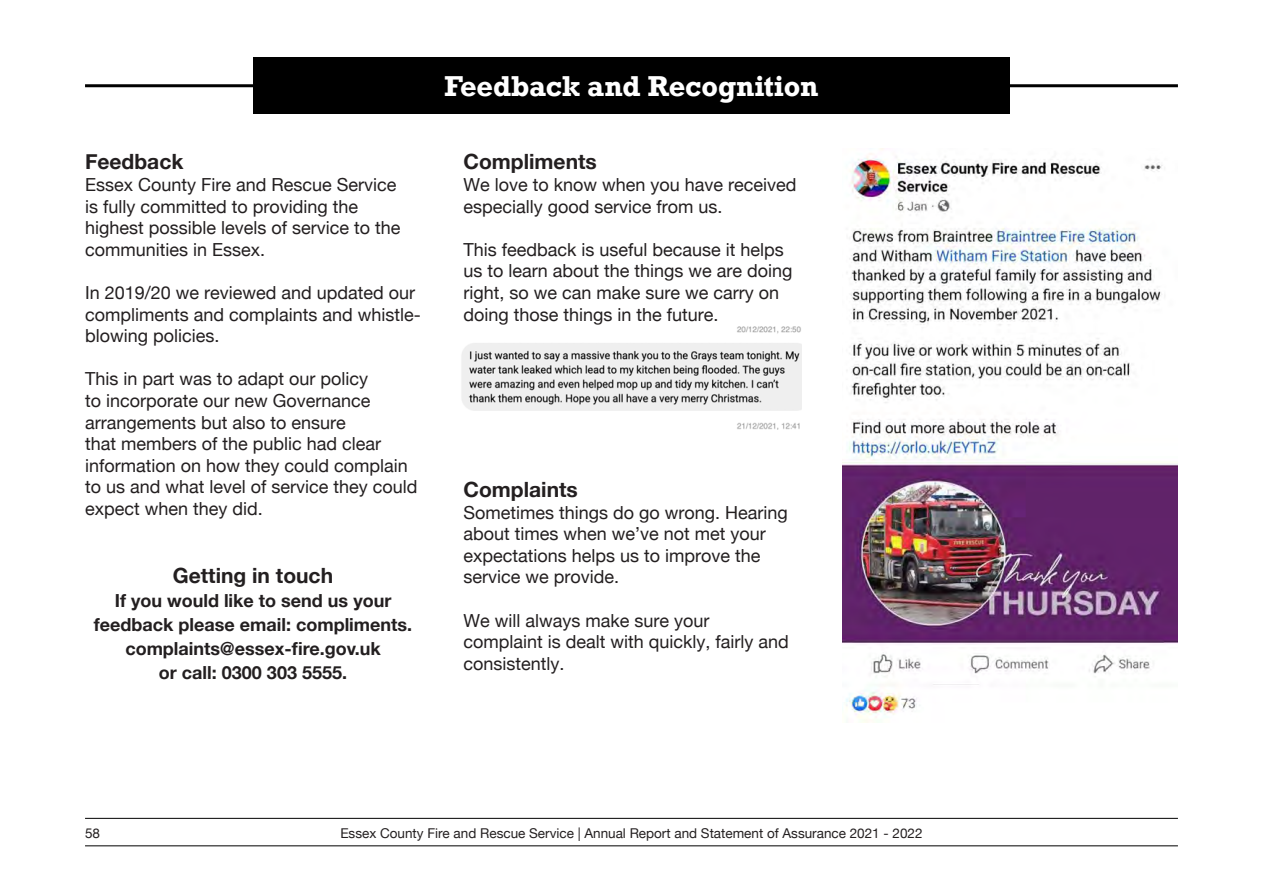
<style>
.page{position:relative;width:1263px;height:893px;background:#fff}
.page>*{position:absolute;margin:0;border:0;box-sizing:border-box;transform-origin:0 0}
.Main_header{font:700 27px "Rockwell";color:#fff}
._2nd_header{font:700 21px "Helvetica Neue";color:#231f20}
.t1{font:18px/21.6px "Helvetica Neue";color:#231f20}
.in_body_pull_out{font:700 18px/24px "Helvetica Neue";color:#231f20;text-align:center}
.t2{font:13.5px "Helvetica Neue";color:#231f20}
</style>
<div class="page">
<hr style="left:85px;top:818px;width:1093px;height:1px;background:#000">
<hr style="left:85px;top:845px;width:1093px;height:1px;background:#000">
<img style="left:461px;top:326px;width:340px;height:103px">
<hr style="left:85px;top:84px;width:1093px;height:3px;background:#000">
<div style="left:253px;top:57px;width:757px;height:57px;background:#000"></div>
<img style="left:842px;top:149px;width:336px;height:574px">
<p class="_2nd_header" style="left:85px;top:145px;width:100px">Feedback</p>
<p class="t1" style="left:85px;top:175px;width:317px">Essex County Fire and Rescue Service is fully committed to providing the highest possible levels of service to the communities in Essex.</p>
<p class="t1" style="left:85px;top:283px;width:337px">In 2019/20 we reviewed and updated our compliments and complaints and whistle&shy;blowing policies.</p>
<p class="t1" style="left:85px;top:369px;width:334px">This in part was to adapt our policy<br>to incorporate our new Governance arrangements but also to ensure<br>that members of the public had clear information on how they could complain to us and what level of service they could expect when they did.</p>
<p class="_2nd_header" style="left:173px;top:559px;width:162px">Getting in touch</p>
<p class="in_body_pull_out" style="left:94px;top:589px;width:320px">If you would like to send us your feedback please email: compliments. complaints@essex-fire.gov.uk</p>
<p class="in_body_pull_out" style="left:159px;top:661px;width:190px">or call: 0300 303 5555.</p>
<p class="Main_header" style="left:444px;top:69px;width:375px">Feedback and Recognition</p>
<p class="_2nd_header" style="left:463px;top:145px;width:135px">Compliments</p>
<p class="t1" style="left:463px;top:175px;width:335px">We love to know when you have received especially good service from us.</p>
<p class="t1" style="left:463px;top:240px;width:331px">This feedback is useful because it helps us to learn about the things we are doing right, so we can make sure we carry on doing those things in the future.</p>
<p class="_2nd_header" style="left:463px;top:473px;width:116px">Complaints</p>
<p class="t1" style="left:463px;top:502px;width:326px">Sometimes things do go wrong. Hearing about times when we’ve not met your expectations helps us to improve the service we provide.</p>
<p class="t1" style="left:463px;top:610px;width:327px">We will always make sure your complaint is dealt with quickly, fairly and consistently.</p>
<p class="t2" style="left:85px;top:823px;width:17px">58</p>
<p class="t2" style="left:340px;top:823px;width:584px">Essex County Fire and Rescue Service | Annual Report and Statement of Assurance 2021 - 2022</p>
</div>
